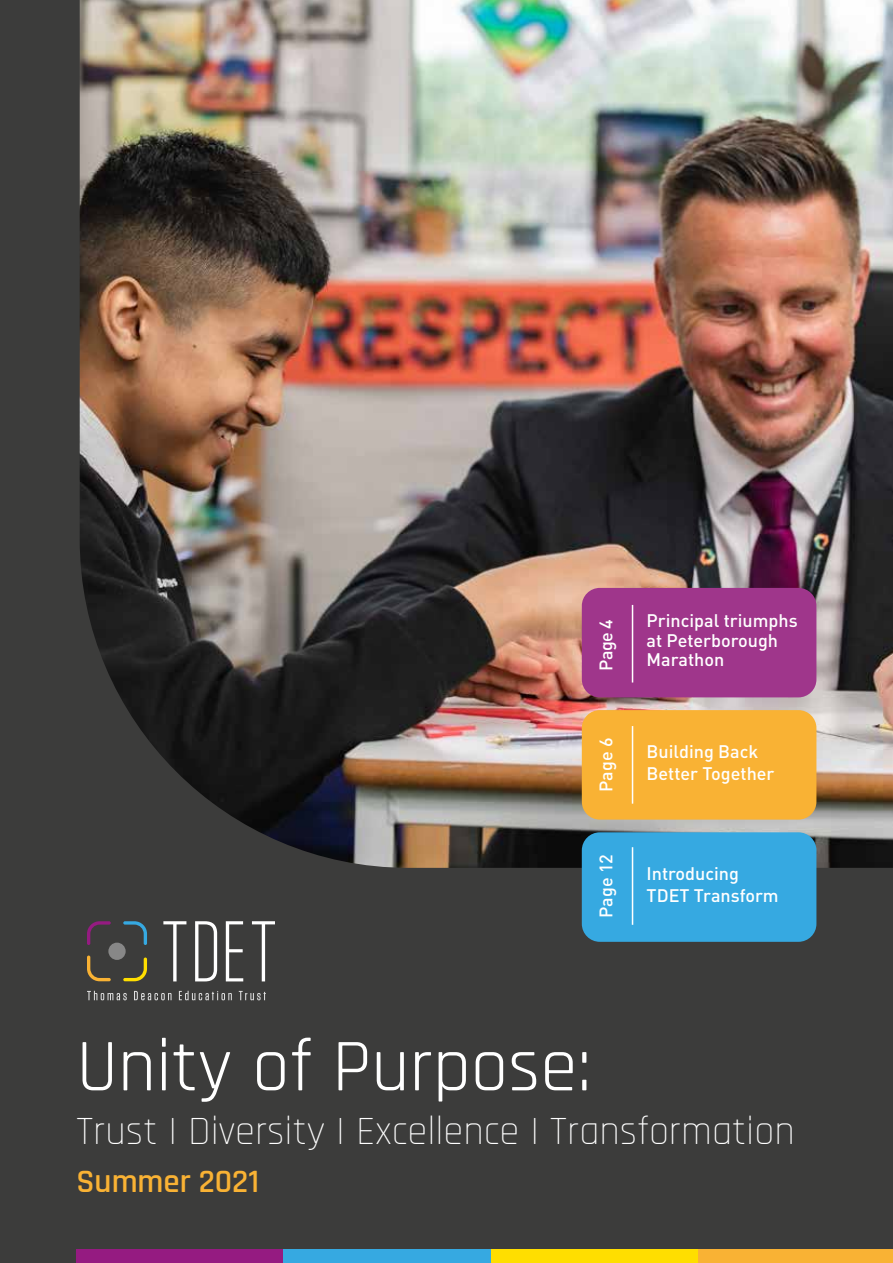
<style>
.page{position:relative;width:893px;height:1263px;background:#fff}
.page>*{position:absolute;margin:0;border:0;box-sizing:border-box;transform-origin:0 0}
.t1{font:75px "Rajdhani";color:#fff}
.t2{font:300 40.5px "Rajdhani";color:#fff}
.t3{font:600 33px "Rajdhani";color:#f9b234}
.t4{font:500 18px/19.5px "DIN Pro";color:#fff}
</style>
<div class="page">
<img style="left:0;top:0;width:893px;height:1263px">
<img style="left:250px;top:594px;width:173px;height:65px">
<div style="left:582px;top:588px;width:234px;height:109px;background:#9f368b;border-radius:18px"></div>
<div style="left:582px;top:710px;width:234px;height:110px;background:#f9b234;border-radius:18px"></div>
<div style="left:582px;top:832px;width:234px;height:110px;background:#36a9e1;border-radius:18px"></div>
<hr style="left:632px;top:605px;width:1px;height:77px;background:#fff">
<hr style="left:632px;top:726px;width:1px;height:78px;background:#fff">
<hr style="left:632px;top:847px;width:1px;height:78px;background:#fff">
<svg style="left:226px;top:921px;width:17px;height:60px"></svg>
<svg style="left:195px;top:921px;width:22px;height:60px"></svg>
<svg style="left:163px;top:921px;width:23px;height:60px"></svg>
<svg style="left:252px;top:921px;width:23px;height:60px"></svg>
<svg style="left:87px;top:991px;width:40px;height:9px"></svg>
<svg style="left:134px;top:991px;width:38px;height:9px"></svg>
<svg style="left:179px;top:991px;width:53px;height:9px"></svg>
<svg style="left:239px;top:991px;width:27px;height:9px"></svg>
<div style="left:108px;top:943px;width:18px;height:17px;background:#878787;border-radius:50%"></div>
<svg style="left:87px;top:921px;width:24px;height:24px"></svg>
<svg style="left:87px;top:955px;width:24px;height:26px"></svg>
<svg style="left:123px;top:957px;width:24px;height:24px"></svg>
<svg style="left:123px;top:921px;width:24px;height:24px"></svg>
<div style="left:77px;top:1249px;width:207px;height:14px;background:#951b81"></div>
<div style="left:284px;top:1249px;width:207px;height:14px;background:#36a9e1"></div>
<div style="left:491px;top:1249px;width:207px;height:14px;background:#ffde00"></div>
<div style="left:698px;top:1249px;width:195px;height:14px;background:#f9b234"></div>
<p class="t4" style="left:596px;top:671px;width:53px;rotate:-90deg">Page 4</p>
<p class="t4" style="left:596px;top:792px;width:56px;rotate:-90deg">Page 6</p>
<p class="t4" style="left:596px;top:918px;width:65px;rotate:-90deg">Page 12</p>
<p class="t4" style="left:647px;top:610px;width:153px">Principal triumphs at Peterborough<br>Marathon</p>
<p class="t4" style="left:647px;top:740px;width:129px;line-height:21.6px">Building Back<br>Better Together</p>
<p class="t4" style="left:647px;top:862px;width:134px;line-height:21.6px">Introducing<br>TDET Transform</p>
<h1 class="t1" style="left:77px;top:1024px;width:516px">Unity of Purpose:</h1>
<h2 class="t2" style="left:77px;top:1109px;width:720px">Trust | Diversity | Excellence | Transformation</h2>
<h3 class="t3" style="left:77px;top:1162px;width:184px">Summer 2021</h3>
</div>
